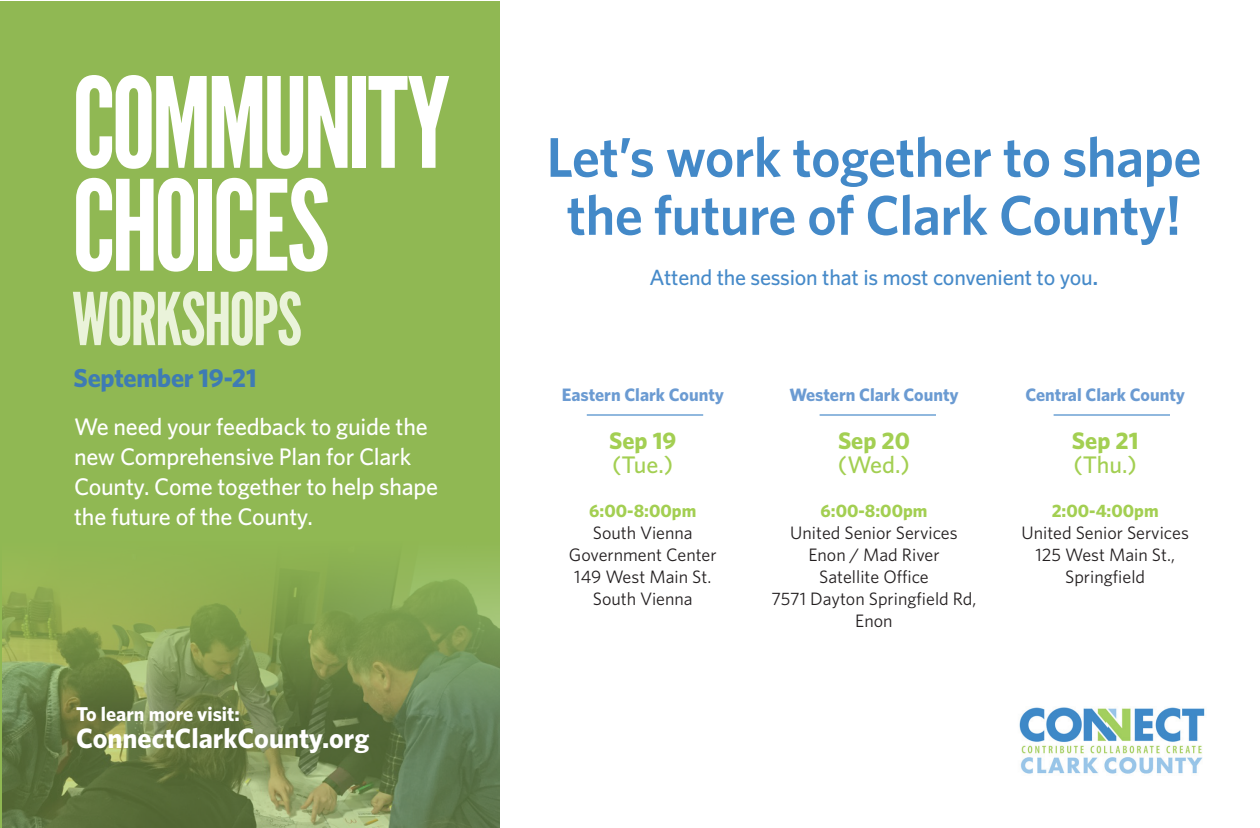
<style>
.page{position:relative;width:1260px;height:828px;background:#fff}
.page>*{position:absolute;margin:0;border:0;box-sizing:border-box;transform-origin:0 0}
.t1{font:125px/102.8px "League Gothic";letter-spacing:-.035em;color:#fff}
.t2{font:72.6px "League Gothic";letter-spacing:-.025em;color:#eaf3da}
.t3{font:600 56px/58px "Whitney";letter-spacing:-.01em;color:#4389c8;text-align:center}
.t4{font:700 28px "Whitney";color:#fff}
.t5{font:700 26px "Whitney";letter-spacing:-.01em;color:#3e7bb4}
.t6{font:500 24px/30px "Whitney";letter-spacing:-.01em;color:#fff}
.t7{font:500 24px "Whitney";letter-spacing:-.01em;color:#a3cf52}
.t8{font:700 24px "Whitney";color:#a3cf52}
.t9{font:500 22px "Whitney";letter-spacing:-.01em;color:#468ac9}
.t10{font:700 20px "Whitney";color:#fff}
.t11{font:18px/22px "Whitney";color:#231f20;text-align:center}
.t12{font:700 18px "Whitney";color:#6b9bd2}
.t13{font:700 18px "Whitney";color:#a3cf52}
.s1{font-family:"Gotham"}
</style>
<div class="page">
<div style="left:0;top:1px;width:500px;height:827px;background:#90b853"></div>
<img style="left:2px;top:562px;width:498px;height:266px">
<img style="left:1019px;top:707px;width:186px;height:67px">
<hr style="left:587px;top:414px;width:116px;height:2px;background:#468ac9">
<hr style="left:820px;top:414px;width:116px;height:2px;background:#468ac9">
<hr style="left:1054px;top:414px;width:116px;height:2px;background:#468ac9">
<h1 class="t1" style="left:72px;top:73px;width:380px">COMMUNITY<br>CHOICES</h1>
<h2 class="t2" style="left:72px;top:276px;width:232px">WORKSHOPS</h2>
<h3 class="t5" style="left:74px;top:360px;width:185px">September 19-21</h3>
<h3 class="t6" style="left:74px;top:411px;width:366px">We need your feedback to guide the new Comprehensive Plan for Clark<br>County. Come together to help shape the future of the County.</h3>
<p class="t10" style="left:76px;top:701px;width:165px">To learn more visit:</p>
<h3 class="t4" style="left:76px;top:719px;width:295px">ConnectClarkCounty.org</h3>
<h3 class="t3" style="left:547px;top:127px;width:656px">Let’s work together to shape the future of Clark County!</h3>
<p class="t9" style="left:650px;top:263px;width:450px">Attend the session that is most convenient to you<span class="s1">.</span></p>
<p class="t12" style="left:562px;top:383px;width:164px">Eastern Clark County</p>
<h3 class="t8" style="left:609px;top:425px;width:69px">Sep 19</h3>
<h3 class="t7" style="left:612px;top:449px;width:63px">(Tue.)</h3>
<p class="t13" style="left:589px;top:499px;width:109px">6:00-8:00pm</p>
<p class="t11" style="left:569px;top:521px;width:149px">South Vienna<br>Government Center<br>149 West Main St.<br>South Vienna</p>
<p class="t12" style="left:789px;top:383px;width:171px">Western Clark County</p>
<h3 class="t8" style="left:838px;top:425px;width:73px">Sep 20</h3>
<h3 class="t7" style="left:838px;top:449px;width:73px">(Wed.)</h3>
<p class="t13" style="left:820px;top:499px;width:109px">6:00-8:00pm</p>
<p class="t11" style="left:772px;top:521px;width:206px">United Senior Services<br>Enon / Mad River<br>Satellite Office<br>7571 Dayton Springfield Rd,<br>Enon</p>
<p class="t12" style="left:1025px;top:383px;width:161px">Central Clark County</p>
<h3 class="t8" style="left:1072px;top:425px;width:68px">Sep 21</h3>
<h3 class="t7" style="left:1073px;top:449px;width:65px">(Thu.)</h3>
<p class="t13" style="left:1052px;top:499px;width:108px">2:00-4:00pm</p>
<p class="t11" style="left:1021px;top:521px;width:169px">United Senior Services<br>125 West Main St.,<br>Springfield</p>
</div>
